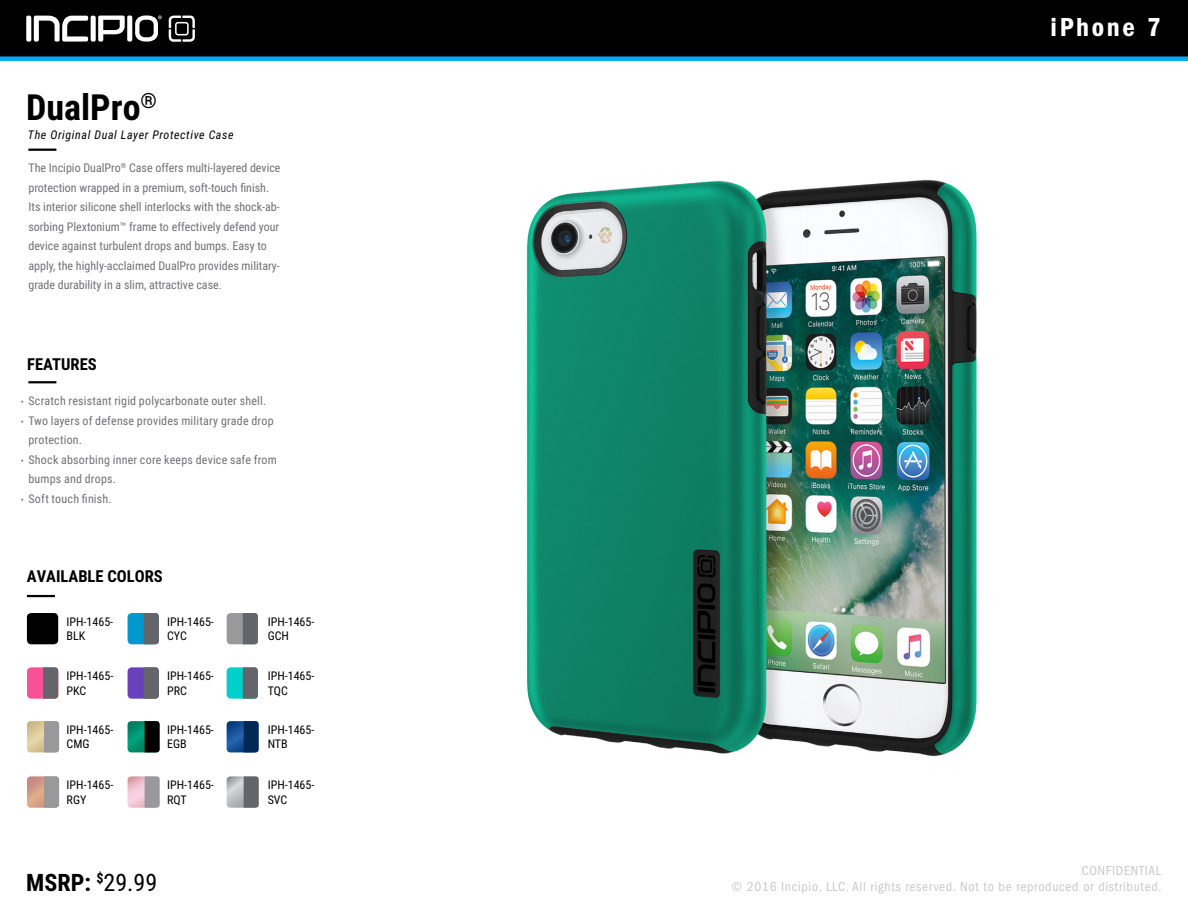
<style>
.page{position:relative;width:1188px;height:918px;background:#fff}
.page>*{position:absolute;margin:0;border:0;box-sizing:border-box;transform-origin:0 0}
.t1{font:700 36px "Roboto Condensed";color:#000}
.t2{font:27px "ITC Franklin Gothic Std Dm Cd";letter-spacing:.1em;color:#fff}
.t3{font:700 24px "Roboto Condensed";color:#000}
.t4{font:700 16.5px "Roboto Condensed";color:#000}
.t5{font:condensed 13.5px "ITC Franklin Gothic Std";letter-spacing:.05em;color:#c8c8c8}
.t6{font:12px/19.5px "Roboto Condensed";color:#717074}
.t7{font:12px/14.4px "Roboto Condensed";color:#000}
.t8{font:italic 12px "Roboto Condensed";letter-spacing:.05em;color:#000}
.s1{font-size:9px}
.s2{font-weight:400}
</style>
<div class="page">
<div style="left:0;top:0;width:1188px;height:57px;background:#000"></div>
<svg style="left:169px;top:16px;width:26px;height:26px"></svg>
<svg style="left:26px;top:15px;width:136px;height:27px"></svg>
<div style="left:0;top:56px;width:1188px;height:5px;background:#00aeef"></div>
<hr style="left:28px;top:149px;width:28px;height:2px;background:#000">
<hr style="left:28px;top:381px;width:28px;height:2px;background:#000">
<div style="left:27px;top:613px;width:31px;height:31px;background:#000;border-radius:4px"></div>
<hr style="left:27px;top:595px;width:28px;height:2px;background:#000">
<svg style="left:27px;top:776px;width:32px;height:32px"></svg>
<svg style="left:128px;top:776px;width:32px;height:32px"></svg>
<svg style="left:227px;top:776px;width:32px;height:32px"></svg>
<svg style="left:27px;top:721px;width:32px;height:31px"></svg>
<svg style="left:128px;top:721px;width:32px;height:31px"></svg>
<svg style="left:227px;top:721px;width:32px;height:31px"></svg>
<div style="left:27px;top:667px;width:31px;height:32px;background:#f75296;border-radius:4px"></div>
<div style="left:128px;top:613px;width:31px;height:31px;background:#0098ce;border-radius:4px"></div>
<div style="left:128px;top:667px;width:31px;height:32px;background:#6a41bd;border-radius:4px"></div>
<div style="left:227px;top:613px;width:31px;height:31px;background:#99989b;border-radius:4px"></div>
<div style="left:227px;top:667px;width:31px;height:32px;background:#00cfca;border-radius:4px"></div>
<svg style="left:144px;top:613px;width:15px;height:31px"></svg>
<svg style="left:243px;top:613px;width:15px;height:31px"></svg>
<svg style="left:43px;top:667px;width:15px;height:32px"></svg>
<svg style="left:144px;top:667px;width:15px;height:32px"></svg>
<svg style="left:243px;top:667px;width:15px;height:32px"></svg>
<img style="left:527px;top:179px;width:450px;height:578px">
<p class="t1" style="left:26px;top:82px;width:132px">DualPro<sup>®</sup></p>
<p class="t8" style="left:28px;top:126px;width:207px">The Original Dual Layer Protective Case</p>
<p class="t6" style="left:28px;top:158px;width:254px">The Incipio DualPro<sup>®</sup> Case offers multi-layered device protection wrapped in a premium, soft-touch finish.<br>Its interior silicone shell interlocks with the shock-ab&shy;sorbing Plextonium™ frame to effectively defend your device against turbulent drops and bumps. Easy to apply, the highly-acclaimed DualPro provides military&shy;grade durability in a slim, attractive case.</p>
<p class="t4" style="left:27px;top:353px;width:71px">FEATURES</p>
<p class="t6" style="left:21px;top:391px;width:247px"><span class="s1">•</span> Scratch resistant rigid polycarbonate outer shell.</p>
<p class="t6" style="left:28px;top:410px;width:247px;text-indent:-8px"><span class="s1">•</span> Two layers of defense provides military grade drop protection.</p>
<p class="t6" style="left:28px;top:449px;width:250px;text-indent:-8px"><span class="s1">•</span> Shock absorbing inner core keeps device safe from bumps and drops.</p>
<p class="t6" style="left:21px;top:488px;width:92px"><span class="s1">•</span> Soft touch finish.</p>
<p class="t4" style="left:27px;top:564px;width:137px">AVAILABLE COLORS</p>
<p class="t7" style="left:67px;top:614px;width:48px">IPH-1465-</p>
<p class="t7" style="left:67px;top:628px;width:20px">BLK</p>
<p class="t7" style="left:167px;top:614px;width:48px">IPH-1465-</p>
<p class="t7" style="left:167px;top:628px;width:21px">CYC</p>
<p class="t7" style="left:167px;top:668px;width:48px">IPH-1465-</p>
<p class="t7" style="left:167px;top:683px;width:21px">PRC</p>
<p class="t7" style="left:67px;top:668px;width:48px">IPH-1465-</p>
<p class="t7" style="left:67px;top:683px;width:21px">PKC</p>
<p class="t7" style="left:67px;top:722px;width:48px">IPH-1465-</p>
<p class="t7" style="left:67px;top:737px;width:24px">CMG</p>
<p class="t7" style="left:67px;top:777px;width:48px">IPH-1465-</p>
<p class="t7" style="left:67px;top:792px;width:21px">RGY</p>
<p class="t7" style="left:167px;top:722px;width:48px">IPH-1465-</p>
<p class="t7" style="left:167px;top:737px;width:21px">EGB</p>
<p class="t7" style="left:167px;top:777px;width:48px">IPH-1465-</p>
<p class="t7" style="left:167px;top:792px;width:21px">RQT</p>
<p class="t3" style="left:26px;top:866px;width:133px">MSRP: <sup>$</sup><span class="s2">29.99</span></p>
<p class="t7" style="left:268px;top:614px;width:48px">IPH-1465-</p>
<p class="t7" style="left:268px;top:628px;width:23px">GCH</p>
<p class="t7" style="left:268px;top:668px;width:48px">IPH-1465-</p>
<p class="t7" style="left:268px;top:683px;width:22px">TQC</p>
<p class="t7" style="left:268px;top:722px;width:48px">IPH-1465-</p>
<p class="t7" style="left:268px;top:737px;width:22px">NTB</p>
<p class="t7" style="left:268px;top:777px;width:48px">IPH-1465-<br>SVC</p>
<p class="t2" style="left:1051px;top:11px;width:112px">iPhone 7</p>
<p class="t5" style="left:1082px;top:862px;width:81px">CONFIDENTIAL</p>
<p class="t5" style="left:732px;top:879px;width:432px">© 2016 Incipio, LLC. All rights reserved. Not to be reproduced or distributed.</p>
</div>
